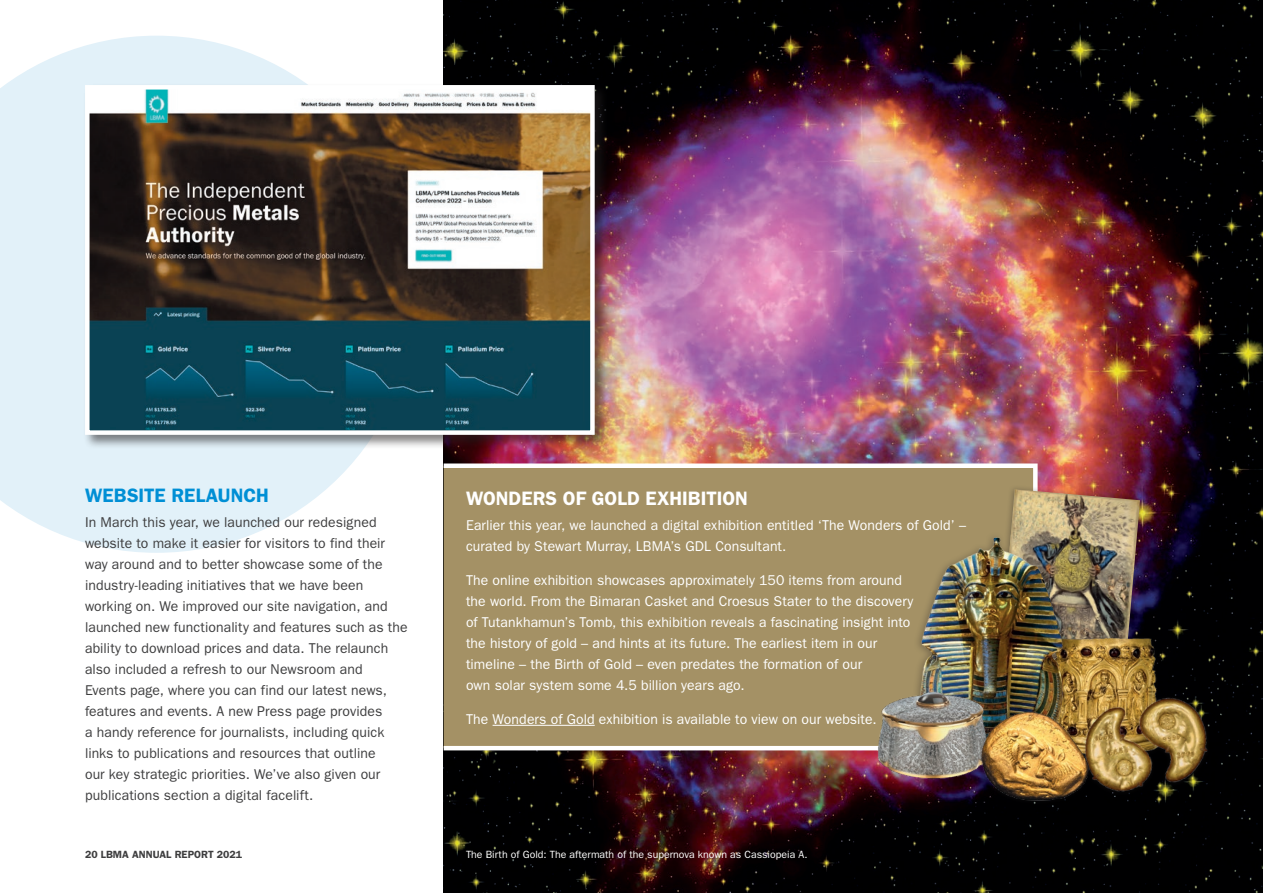
<style>
.page{position:relative;width:1263px;height:893px;background:#fff}
.page>*{position:absolute;margin:0;border:0;box-sizing:border-box;transform-origin:0 0}
.t1{font:600 19.5px "ITC Franklin Gothic Std";color:#fff}
.t2{font:600 19.5px "ITC Franklin Gothic Std";color:#008fd5}
.t3{font:14.25px/21px "ITC Franklin Gothic Std";letter-spacing:.005em;color:#3e3e3f}
.t4{font:14.25px/21px "ITC Franklin Gothic Std";letter-spacing:.005em;color:#fff}
.t5{font:10.5px "ITC Franklin Gothic Std";color:#fff}
.t6{font:600 10.5px "ITC Franklin Gothic Std";color:#3e3e3f}
</style>
<div class="page">
<img style="left:444px;top:0;width:819px;height:893px">
<svg style="left:0;top:36px;width:363px;height:517px;fill:#e2f1f9"></svg>
<div style="left:441px;top:463px;width:596px;height:287px;background:#a49165;border:4px solid #fff"></div>
<hr style="left:493px;top:725px;width:102px;height:1px;background:#fff">
<div style="left:992px;top:485px;width:152px;height:203px;background:#231f20;opacity:.35"></div>
<img style="left:999px;top:489px;width:141px;height:137px">
<img style="left:1079px;top:626px;width:92px;height:49px">
<img style="left:918px;top:533px;width:161px;height:165px">
<img style="left:1061px;top:675px;width:174px;height:142px">
<img style="left:863px;top:675px;width:140px;height:120px">
<img style="left:969px;top:698px;width:127px;height:119px">
<div style="left:83px;top:83px;width:526px;height:366px;background:#231f20;opacity:.55"></div>
<img style="left:90px;top:90px;width:500px;height:340px">
<div style="left:85px;top:85px;width:510px;height:350px;border:4px solid #fff"></div>
<h1 class="t2" style="left:85px;top:484px;width:185px">WEBSITE RELAUNCH</h1>
<p class="t3" style="left:85px;top:512px;width:324px">In March this year, we launched our redesigned website to make it easier for visitors to find their way around and to better showcase some of the industry-leading initiatives that we have been working on. We improved our site navigation, and launched new functionality and features such as the ability to download prices and data. The relaunch also included a refresh to our Newsroom and<br>Events page, where you can find our latest news, features and events. A new Press page provides<br>a handy reference for journalists, including quick links to publications and resources that outline<br>our key strategic priorities. We’ve also given our publications section a digital facelift.</p>
<h1 class="t1" style="left:466px;top:486px;width:283px">WONDERS OF GOLD EXHIBITION</h1>
<p class="t4" style="left:466px;top:515px;width:501px">Earlier this year, we launched a digital exhibition entitled ‘The Wonders of Gold’ – curated by Stewart Murray, LBMA’s GDL Consultant.</p>
<p class="t4" style="left:466px;top:569px;width:449px">The online exhibition showcases approximately 150 items from around the world. From the Bimaran Casket and Croesus Stater to the discovery of Tutankhamun’s Tomb, this exhibition reveals a fascinating insight into the history of gold – and hints at its future. The earliest item in our timeline – the Birth of Gold – even predates the formation of our<br>own solar system some 4.5 billion years ago.</p>
<p class="t4" style="left:466px;top:708px;width:412px">The Wonders of Gold exhibition is available to view on our website.</p>
<p class="t6" style="left:85px;top:848px;width:159px">20 LBMA ANNUAL REPORT 2021</p>
<p class="t5" style="left:466px;top:848px;width:343px">The Birth of Gold: The aftermath of the supernova known as Cassiopeia A.</p>
</div>
